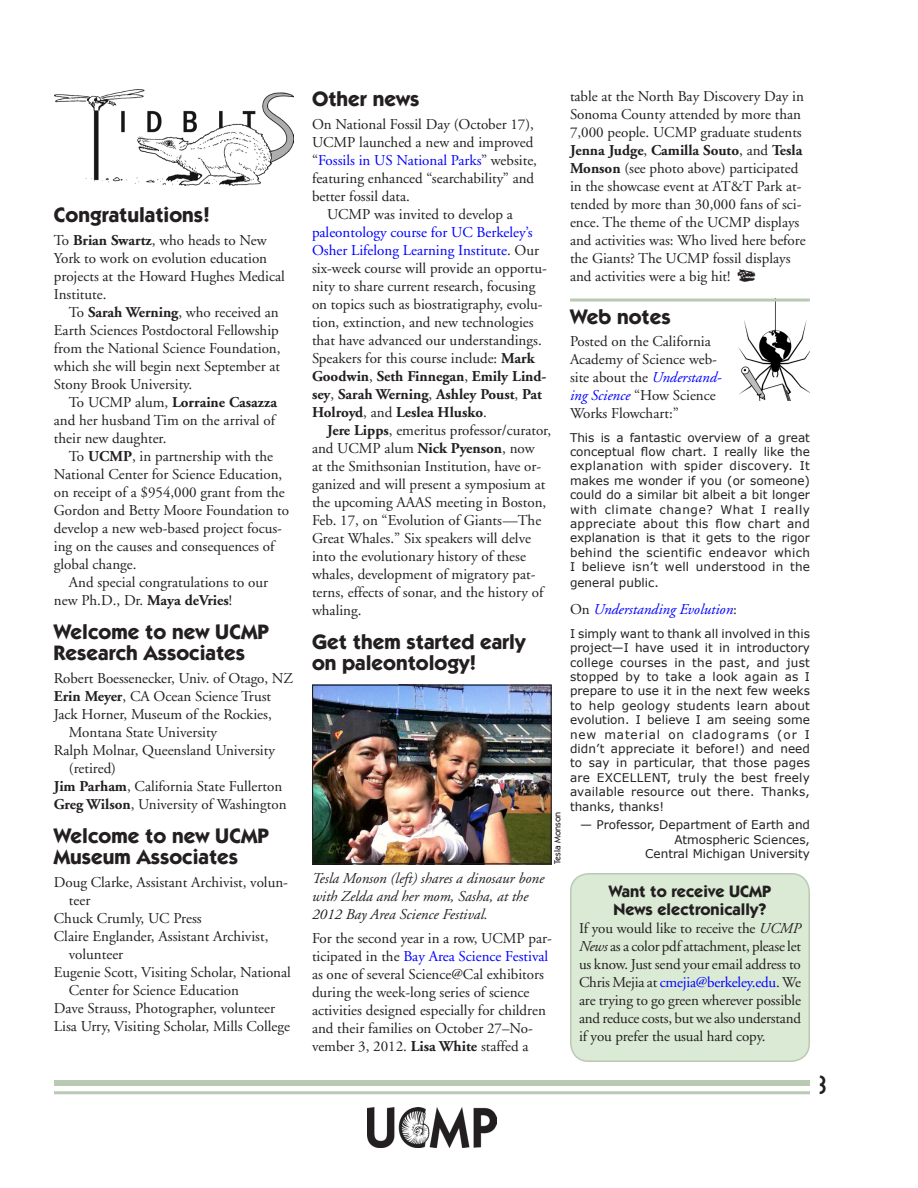
<style>
.page{position:relative;width:918px;height:1188px;background:#fff}
.page>*{position:absolute;margin:0;border:0;box-sizing:border-box;transform-origin:0 0}
.t1{font:24px "Decotura ICG";color:#231f20}
.t2{font:700 21px/21px "Itc Kabel";color:#231f20}
.t3{font:700 16.5px/18px "Itc Kabel";color:#231f20}
.t4{font:15px/18px "Adobe Garamond";color:#231f20}
.t5{font:italic 15px/18px "Adobe Garamond";color:#231f20}
.t6{font:15px "Adobe Garamond";color:#00f}
.t7{font:italic 15px "Adobe Garamond";color:#00f}
.t8{font:12px/14.4px "Verdana";color:#231f20;text-align:justify}
.t9{font:500 9px "Itc Kabel";color:#231f20}
.s1{font-weight:700}
.s2{color:#231f20}
.s3{color:#00f}
.s4{font-family:"Mini Pics Lil Dinos";font-size:16.5px}
.s5{font-style:italic;color:#00f}
.s6{font-style:normal;color:#231f20}
.s7{font-style:italic}
</style>
<div class="page">
<div style="left:54px;top:1080px;width:756px;height:6px;background:#bac9b4"></div>
<hr style="left:54px;top:1091px;width:756px;height:3px;background:#bac9b4">
<img style="left:314px;top:687px;width:236px;height:175px">
<div style="left:312px;top:685px;width:240px;height:179px;border:1px solid #231f20"></div>
<img style="left:739px;top:302px;width:71px;height:98px">
<div style="left:571px;top:874px;width:238px;height:187px;background:#dbead5;border-radius:18px"></div>
<div style="left:570px;top:873px;width:240px;height:189px;border:2px solid #bac9b4;border-radius:18px"></div>
<hr style="left:570px;top:299px;width:240px;height:3px;background:#bac9b4">
<img style="left:368px;top:1108px;width:128px;height:40px">
<img style="left:54px;top:90px;width:240px;height:95px">
<h2 class="t2" style="left:54px;top:204px;width:158px">Congratulations!</h2>
<p class="t4" style="left:54px;top:232px;width:232px">To <span class="s1">Brian Swartz</span>, who heads to New<br>York to work on evolution education projects at the Howard Hughes Medical<br>Institute.</p>
<p class="t4" style="left:54px;top:304px;width:228px;text-align:justify;text-indent:15px">To <span class="s1">Sarah Werning</span>, who received an Earth Sciences Postdoctoral Fellowship from the National Science Foundation, which she will begin next September at Stony Brook University.</p>
<p class="t4" style="left:54px;top:394px;width:225px;text-indent:15px">To UCMP alum, <span class="s1">Lorraine Casazza </span>and her husband Tim on the arrival of their new daughter.</p>
<p class="t4" style="left:54px;top:448px;width:237px;text-indent:15px">To <span class="s1">UCMP</span>, in partnership with the National Center for Science Education, on receipt of a $954,000 grant from the Gordon and Betty Moore Foundation to develop a new web-based project focus&shy;ing on the causes and consequences of global change.</p>
<p class="t4" style="left:54px;top:574px;width:216px;text-indent:15px">And special congratulations to our new Ph.D., Dr. <span class="s1">Maya deVries</span>!</p>
<h2 class="t2" style="left:54px;top:621px;width:217px">Welcome to new UCMP<br>Research Associates</h2>
<p class="t4" style="left:54px;top:670px;width:241px">Robert Boessenecker, Univ. of Otago, NZ</p>
<p class="t4" style="left:54px;top:688px;width:219px"><span class="s1">Erin Meyer</span>, CA Ocean Science Trust</p>
<p class="t4" style="left:54px;top:706px;width:219px">Jack Horner, Museum of the Rockies,</p>
<p class="t4" style="left:69px;top:724px;width:150px">Montana State University</p>
<p class="t4" style="left:54px;top:742px;width:223px">Ralph Molnar, Queensland University</p>
<p class="t4" style="left:69px;top:760px;width:49px">(retired)</p>
<p class="t4" style="left:54px;top:778px;width:230px"><span class="s1">Jim Parham</span>, California State Fullerton</p>
<p class="t4" style="left:54px;top:796px;width:234px"><span class="s1">Greg Wilson</span>, University of Washington</p>
<h2 class="t2" style="left:54px;top:825px;width:217px">Welcome to new UCMP<br>Museum Associates</h2>
<p class="t4" style="left:54px;top:874px;width:236px">Doug Clarke, Assistant Archivist, volun-</p>
<p class="t4" style="left:69px;top:892px;width:23px">teer</p>
<p class="t4" style="left:54px;top:910px;width:149px">Chuck Crumly, UC Press</p>
<p class="t4" style="left:54px;top:928px;width:216px">Claire Englander, Assistant Archivist,</p>
<p class="t4" style="left:69px;top:946px;width:56px">volunteer</p>
<p class="t4" style="left:54px;top:964px;width:239px">Eugenie Scott, Visiting Scholar, National</p>
<p class="t4" style="left:69px;top:982px;width:172px">Center for Science Education</p>
<p class="t4" style="left:54px;top:1000px;width:223px">Dave Strauss, Photographer, volunteer</p>
<p class="t4" style="left:54px;top:1018px;width:238px">Lisa Urry, Visiting Scholar, Mills College</p>
<h2 class="t2" style="left:312px;top:88px;width:109px">Other news</h2>
<p class="t4" style="left:312px;top:115px;width:224px">On National Fossil Day (October 17),</p>
<p class="t4" style="left:312px;top:133px;width:223px">UCMP launched a new and improved</p>
<p class="t6" style="left:312px;top:152px;width:227px"><span class="s2">“</span>Fossils in US National Parks<span class="s2">” website,</span></p>
<p class="t4" style="left:312px;top:169px;width:224px">featuring enhanced “searchability” and</p>
<p class="t4" style="left:312px;top:187px;width:100px">better fossil data.</p>
<p class="t4" style="left:327px;top:205px;width:187px">UCMP was invited to develop a</p>
<p class="t4" style="left:312px;top:223px;width:236px"><span class="s3">paleontology course for UC Berkeley’s Osher Lifelong Learning Institute</span>. Our six-week course will provide an opportu&shy;nity to share current research, focusing on topics such as biostratigraphy, evolu&shy;tion, extinction, and new technologies that have advanced our understandings.<br>Speakers for this course include: <span class="s1">Mark Goodwin</span>, <span class="s1">Seth Finnegan</span>, <span class="s1">Emily Lind&shy;sey</span>, <span class="s1">Sarah Werning</span>, <span class="s1">Ashley Poust</span>, <span class="s1">Pat Holroyd</span>, and <span class="s1">Leslea Hlusko</span>.</p>
<p class="t4" style="left:312px;top:421px;width:241px;text-indent:15px"><span class="s1">Jere Lipps</span>, emeritus professor/curator, and UCMP alum <span class="s1">Nick Pyenson</span>, now<br>at the Smithsonian Institution, have or&shy;ganized and will present a symposium at the upcoming AAAS meeting in Boston, Feb. 17, on “Evolution of Giants—The Great Whales.” Six speakers will delve into the evolutionary history of these whales, development of migratory pat&shy;terns, effects of sonar, and the history of whaling.</p>
<h2 class="t2" style="left:312px;top:631px;width:215px">Get them started early on paleontology!</h2>
<p class="t5" style="left:312px;top:869px;width:234px">Tesla Monson (left) shares a dinosaur bone with Zelda and her mom, Sasha, at the<br>2012 Bay Area Science Festival.</p>
<p class="t9" style="left:552px;top:864px;width:54px;rotate:-90deg">Tesla Monson</p>
<p class="t4" style="left:312px;top:930px;width:241px">For the second year in a row, UCMP par&shy;ticipated in the <span class="s3">Bay Area Science Festival </span>as one of several Science@Cal exhibitors during the week-long series of science activities designed especially for children and their families on October 27–No&shy;vember 3, 2012. <span class="s1">Lisa White</span> staffed a</p>
<p class="t4" style="left:570px;top:88px;width:237px">table at the North Bay Discovery Day in Sonoma County attended by more than 7,000 people. UCMP graduate students <span class="s1">Jenna Judge</span>, <span class="s1">Camilla Souto</span>, and <span class="s1">Tesla Monson</span> (see photo above) participated in the showcase event at AT&amp;T Park at&shy;tended by more than 30,000 fans of sci&shy;ence. The theme of the UCMP displays and activities was: Who lived here before the Giants? The UCMP fossil displays and activities were a big hit! <span class="s4">@</span></p>
<h2 class="t2" style="left:570px;top:306px;width:102px">Web notes</h2>
<p class="t4" style="left:570px;top:333px;width:153px">Posted on the California<br>Academy of Science web&shy;site about the <span class="s5">Understand&shy;ing Science</span> “How Science<br>Works Flowchart:”</p>
<p class="t8" style="left:570px;top:430px;width:242px">This is a fantastic overview of a great conceptual flow chart. I really like the explanation with spider discovery. It makes me wonder if you (or someone) could do a similar bit albeit a bit longer with climate change? What I really appreciate about this flow chart and explanation is that it gets to the rigor behind the scientific endeavor which I believe isn’t well understood in the</p>
<p class="t8" style="left:570px;top:575px;width:90px">general public.</p>
<p class="t7" style="left:570px;top:602px;width:168px"><span class="s6">On</span> Understanding Evolution<span class="s6">:</span></p>
<p class="t8" style="left:570px;top:626px;width:242px">I simply want to thank all involved in this project—I have used it in introductory college courses in the past, and just stopped by to take a look again as I prepare to use it in the next few weeks to help geology students learn about evolution. I believe I am seeing some new material on cladograms (or I didn’t appreciate it before!) and need to say in particular, that those pages are EXCELLENT, truly the best freely available resource out there. Thanks, thanks, thanks!</p>
<p class="t8" style="left:580px;top:817px;width:231px;text-align:right">— Professor, Department of Earth and<br>Atmospheric Sciences,<br>Central Michigan University</p>
<p class="t3" style="left:609px;top:882px;width:164px">Want to receive UCMP<br>News electronically?</p>
<p class="t4" style="left:579px;top:919px;width:224px;text-align:justify">If you would like to receive the <span class="s7">UCMP News</span> as a color pdf attachment, please let us know. Just send your email address to Chris Mejia at <span class="s3">cmejia@berkeley.edu</span>. We are trying to go green wherever possible and reduce costs, but we also understand if you prefer the usual hard copy.</p>
<h1 class="t1" style="left:819px;top:1070px;width:9px">3</h1>
</div>
